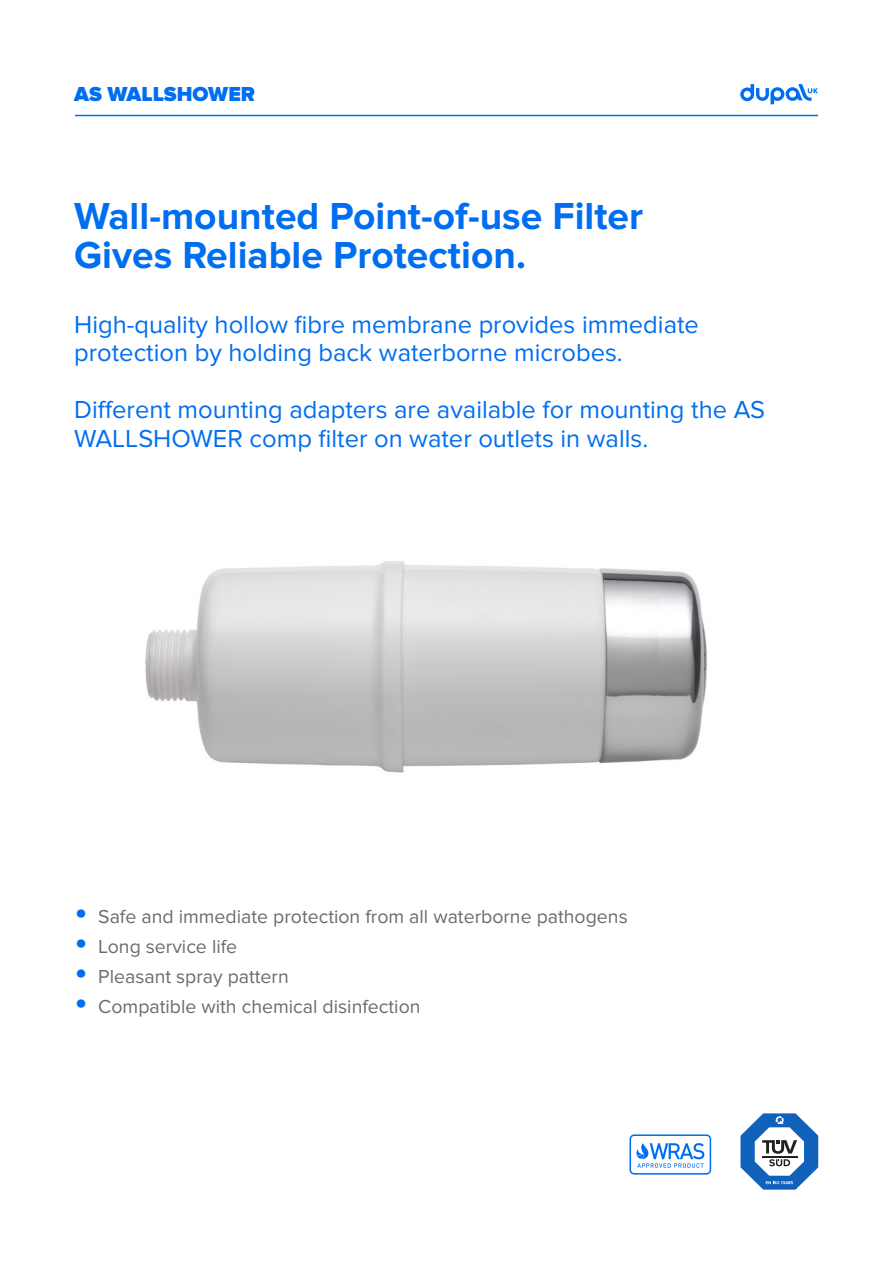
<style>
.page{position:relative;width:893px;height:1263px;background:#fff}
.page>*{position:absolute;margin:0;border:0;box-sizing:border-box;transform-origin:0 0}
.t1{font:700 39px/39px "Proxima Nova";color:#006ef0}
.t2{font:25.5px/28.5px "Proxima Nova";color:#006ef0}
.t3{font:900 21px "Proxima Nova";color:#006ef0}
.t4{font:19.5px "Proxima Nova";color:#696c6e}
.s1{font-size:39px;color:#006ef0}
</style>
<div class="page">
<img style="left:145px;top:561px;width:562px;height:212px">
<hr style="left:75px;top:115px;width:743px;height:1px;background:#006ef0">
<svg style="left:629px;top:1134px;width:82px;height:40px"></svg>
<svg style="left:740px;top:1113px;width:78px;height:77px"></svg>
<svg style="left:740px;top:84px;width:78px;height:20px"></svg>
<p class="t3" style="left:74px;top:82px;width:182px">AS WALLSHOWER</p>
<h1 class="t1" style="left:74px;top:197px;width:570px">Wall-mounted Point-of-use Filter<br>Gives Reliable Protection.</h1>
<p class="t2" style="left:74px;top:310px;width:626px">High-quality hollow fibre membrane provides immediate protection by holding back waterborne microbes.</p>
<p class="t2" style="left:74px;top:396px;width:692px">Different mounting adapters are available for mounting the AS<br>WALLSHOWER comp filter on water outlets in walls.</p>
<p class="t4" style="left:74px;top:905px;width:555px"><span class="s1">•</span> Safe and immediate protection from all waterborne pathogens</p>
<p class="t4" style="left:74px;top:935px;width:165px"><span class="s1">•</span> Long service life</p>
<p class="t4" style="left:74px;top:965px;width:216px"><span class="s1">•</span> Pleasant spray pattern</p>
<p class="t4" style="left:74px;top:995px;width:348px"><span class="s1">•</span> Compatible with chemical disinfection</p>
</div>
